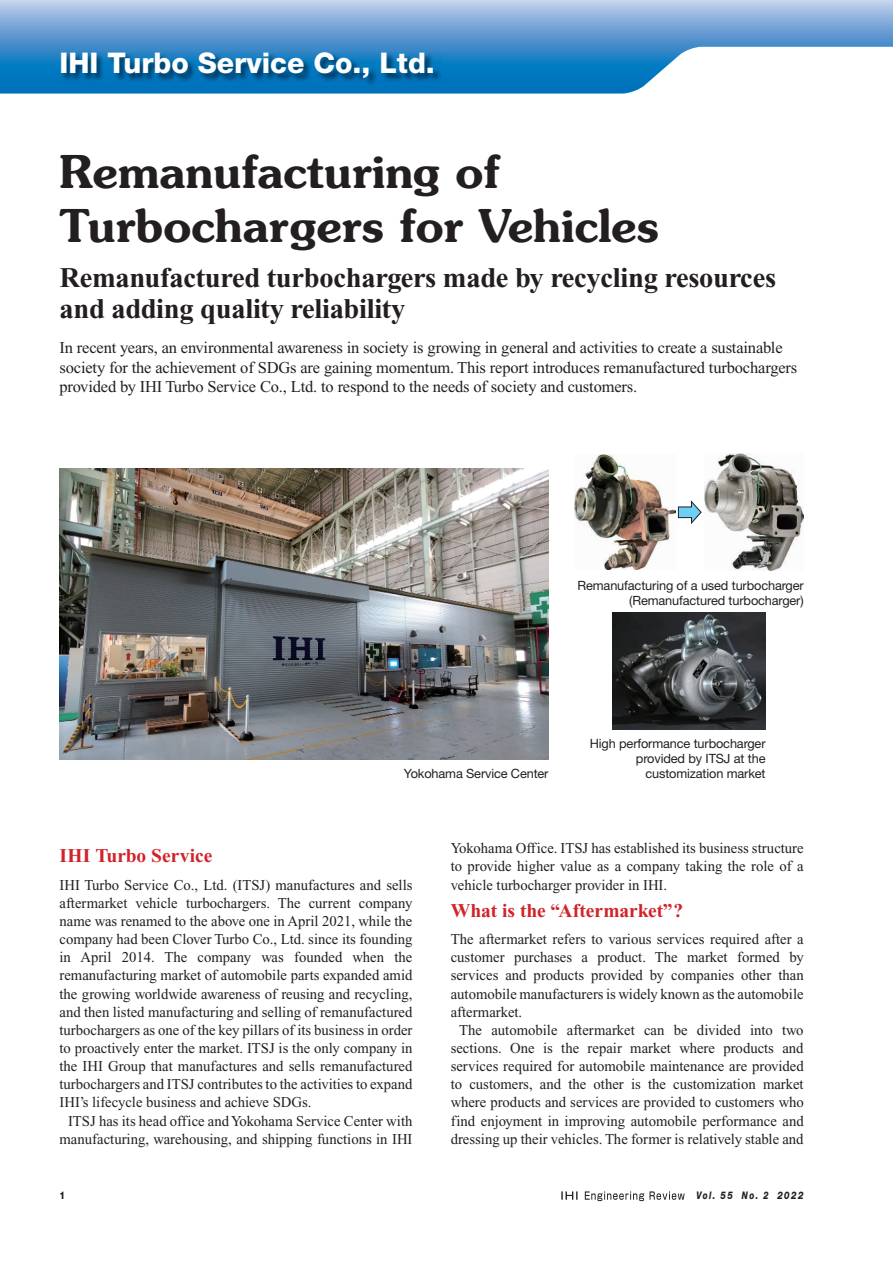
<style>
.page{position:relative;width:893px;height:1263px;background:#fff}
.page>*{position:absolute;margin:0;border:0;box-sizing:border-box;transform-origin:0 0}
.t1{font:600 45px/54px "Souvenir";color:#231f20}
.t2{font:700 28.5px/31.5px "Times New Roman";letter-spacing:-.01em;color:#231f20}
.t3{font:800 28.5px "Helvetica Neue LT Std";color:#fff}
.t4{font:700 19.5px "Times New Roman";letter-spacing:-.005em;color:#d1232a}
.t5{font:16.5px/19.5px "Times New Roman";letter-spacing:-.01em;color:#231f20}
.t6{font:15px/18.1px "Times New Roman";color:#231f20;text-align:justify}
.t7{font:12.75px/15px "Helvetica Neue LT Std";letter-spacing:-.01em;color:#231f20;text-align:right}
.t8{font:italic 800 10.5px "Helvetica Neue LT Std";letter-spacing:.17em;color:#231f20;scale:.78 1}
.t9{font:800 10.5px "Helvetica Neue LT Std";color:#231f20;scale:.85 1}
</style>
<div class="page">
<svg style="left:561px;top:1191px;width:124px;height:10px"></svg>
<svg style="left:0;top:0;width:893px;height:94px"></svg>
<img style="left:61px;top:52px;width:380px;height:35px">
<img style="left:60px;top:469px;width:489px;height:290px">
<img style="left:574px;top:455px;width:101px;height:115px">
<img style="left:704px;top:454px;width:100px;height:117px">
<svg style="left:678px;top:500px;width:24px;height:24px"></svg>
<img style="left:612px;top:612px;width:154px;height:117px">
<h2 class="t3" style="left:60px;top:46px;width:377px">IHI Turbo Service Co., Ltd.</h2>
<h1 class="t1" style="left:60px;top:145px;width:601px">Remanufacturing of<br>Turbochargers for Vehicles</h1>
<h2 class="t2" style="left:60px;top:262px;width:718px">Remanufactured turbochargers made by recycling resources and adding quality reliability</h2>
<p class="t5" style="left:60px;top:338px;width:739px">In recent years, an environmental awareness in society is growing in general and activities to create a sustainable society for the achievement of SDGs are gaining momentum. This report introduces remanufactured turbochargers provided by IHI Turbo Service Co., Ltd. to respond to the needs of society and customers.</p>
<p class="t7" style="left:578px;top:577px;width:228px">Remanufacturing of a used turbocharger (Remanufactured turbocharger)</p>
<p class="t7" style="left:404px;top:765px;width:146px">Yokohama Service Center</p>
<p class="t7" style="left:590px;top:735px;width:177px">High performance turbocharger provided by ITSJ at the customization market</p>
<h3 class="t4" style="left:60px;top:845px;width:154px">IHI Turbo Service</h3>
<p class="t6" style="left:60px;top:875px;width:354px">IHI Turbo Service Co., Ltd. (ITSJ) manufactures and sells</p>
<p class="t6" style="left:60px;top:894px;width:354px">aftermarket vehicle turbochargers. The current company</p>
<p class="t6" style="left:60px;top:912px;width:354px">name was renamed to the above one in April 2021, while the</p>
<p class="t6" style="left:60px;top:930px;width:354px">company had been Clover Turbo Co., Ltd. since its founding</p>
<p class="t6" style="left:60px;top:948px;width:354px">in April 2014. The company was founded when the</p>
<p class="t6" style="left:60px;top:966px;width:354px">remanufacturing market of automobile parts expanded amid</p>
<p class="t6" style="left:60px;top:984px;width:354px">the growing worldwide awareness of reusing and recycling,</p>
<p class="t6" style="left:60px;top:1003px;width:354px">and then listed manufacturing and selling of remanufactured</p>
<p class="t6" style="left:60px;top:1021px;width:354px">turbochargers as one of the key pillars of its business in order</p>
<p class="t6" style="left:60px;top:1039px;width:354px">to proactively enter the market. ITSJ is the only company in</p>
<p class="t6" style="left:60px;top:1057px;width:354px">the IHI Group that manufactures and sells remanufactured</p>
<p class="t6" style="left:60px;top:1075px;width:354px">turbochargers and ITSJ contributes to the activities to expand</p>
<p class="t6" style="left:60px;top:1093px;width:253px">IHI’s lifecycle business and achieve SDGs.</p>
<p class="t6" style="left:68px;top:1111px;width:346px">ITSJ has its head office and Yokohama Service Center with</p>
<p class="t6" style="left:60px;top:1130px;width:354px">manufacturing, warehousing, and shipping functions in IHI</p>
<p class="t6" style="left:451px;top:839px;width:354px">Yokohama Office. ITSJ has established its business structure to provide higher value as a company taking the role of a vehicle turbocharger provider in IHI.</p>
<h3 class="t4" style="left:451px;top:899px;width:234px">What is the “Aftermarket” ?</h3>
<p class="t6" style="left:451px;top:930px;width:354px">The aftermarket refers to various services required after a</p>
<p class="t6" style="left:451px;top:948px;width:354px">customer purchases a product. The market formed by</p>
<p class="t6" style="left:451px;top:966px;width:354px">services and products provided by companies other than</p>
<p class="t6" style="left:451px;top:984px;width:354px">automobile manufacturers is widely known as the automobile</p>
<p class="t6" style="left:451px;top:1003px;width:73px">aftermarket.</p>
<p class="t6" style="left:459px;top:1021px;width:346px">The automobile aftermarket can be divided into two</p>
<p class="t6" style="left:451px;top:1039px;width:354px">sections. One is the repair market where products and</p>
<p class="t6" style="left:451px;top:1057px;width:354px">services required for automobile maintenance are provided</p>
<p class="t6" style="left:451px;top:1075px;width:354px">to customers, and the other is the customization market</p>
<p class="t6" style="left:451px;top:1093px;width:354px">where products and services are provided to customers who</p>
<p class="t6" style="left:451px;top:1111px;width:354px">find enjoyment in improving automobile performance and</p>
<p class="t6" style="left:451px;top:1130px;width:354px">dressing up their vehicles. The former is relatively stable and</p>
<p class="t9" style="left:60px;top:1189px;width:8px">1</p>
<p class="t8" style="left:696px;top:1189px;width:139px">Vol. 55 No. 2 2022</p>
</div>
